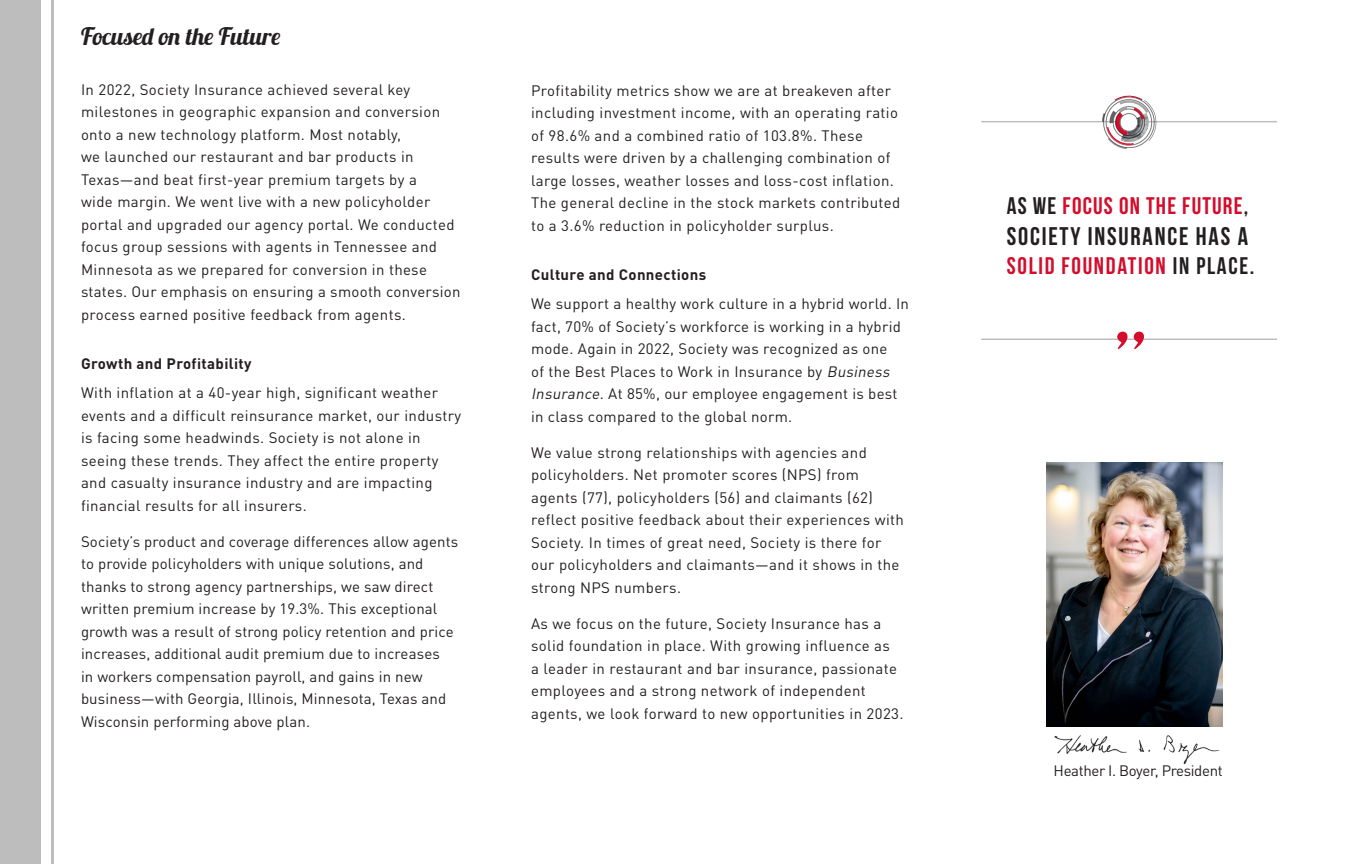
<style>
.page{position:relative;width:1350px;height:864px;background:#fff}
.page>*{position:absolute;margin:0;border:0;box-sizing:border-box;transform-origin:0 0}
.t1{font:25.5px "Bebas Neue";letter-spacing:.07em;color:#231f20}
.t2{font:24px "Bebas Neue";letter-spacing:.07em;color:#d30d2b}
.t3{font:24px "Bebas Neue";letter-spacing:.05em;color:#d30d2b}
.t4{font:24px "Lobster 1.3";color:#231f20}
.t5{font:15px/22.5px "DINOT";letter-spacing:.025em;color:#231f20}
.t6{font:700 15px "DINOT";letter-spacing:.025em;color:#231f20}
.t7{font:15px "DINOT";letter-spacing:-.025em;color:#231f20}
.s1{font-style:italic}
.s2{color:#231f20}
</style>
<div class="page">
<div style="left:0;top:0;width:40px;height:864px;background:#bdbdbd"></div>
<hr style="left:51px;top:0;width:3px;height:864px;background:#bdbdbd">
<img style="left:1046px;top:462px;width:177px;height:264px">
<img style="left:1054px;top:735px;width:166px;height:30px">
<hr style="left:981px;top:121px;width:296px;height:1px;background:#bdbdbd">
<svg style="left:1102px;top:96px;width:54px;height:53px"></svg>
<hr style="left:981px;top:339px;width:296px;height:1px;background:#bdbdbd">
<svg style="left:1117px;top:338px;width:27px;height:1px"></svg>
<p class="t4" style="left:81px;top:21px;width:201px">Focused on the Future</p>
<p class="t5" style="left:81px;top:78px;width:381px">In 2022, Society Insurance achieved several key milestones in geographic expansion and conversion onto a new technology platform. Most notably,<br>we launched our restaurant and bar products in Texas—and beat first-year premium targets by a<br>wide margin. We went live with a new policyholder portal and upgraded our agency portal. We conducted focus group sessions with agents in Tennessee and Minnesota as we prepared for conversion in these states. Our emphasis on ensuring a smooth conversion process earned positive feedback from agents.</p>
<p class="t6" style="left:81px;top:354px;width:172px">Growth and Profitability</p>
<p class="t5" style="left:81px;top:381px;width:382px">With inflation at a 40-year high, significant weather events and a difficult reinsurance market, our industry is facing some headwinds. Society is not alone in seeing these trends. They affect the entire property and casualty insurance industry and are impacting financial results for all insurers.</p>
<p class="t5" style="left:81px;top:530px;width:379px">Society’s product and coverage differences allow agents to provide policyholders with unique solutions, and thanks to strong agency partnerships, we saw direct written premium increase by 19.3%. This exceptional growth was a result of strong policy retention and price increases, additional audit premium due to increases<br>in workers compensation payroll, and gains in new business—with Georgia, Illinois, Minnesota, Texas and Wisconsin performing above plan.</p>
<p class="t5" style="left:531px;top:79px;width:371px">Profitability metrics show we are at breakeven after including investment income, with an operating ratio of 98.6% and a combined ratio of 103.8%. These results were driven by a challenging combination of large losses, weather losses and loss-cost inflation.<br>The general decline in the stock markets contributed to a 3.6% reduction in policyholder surplus.</p>
<p class="t6" style="left:531px;top:265px;width:177px">Culture and Connections</p>
<p class="t5" style="left:531px;top:293px;width:379px">We support a healthy work culture in a hybrid world. In fact, 70% of Society’s workforce is working in a hybrid mode. Again in 2022, Society was recognized as one<br>of the Best Places to Work in Insurance by <span class="s1">Business Insurance</span>. At 85%, our employee engagement is best in class compared to the global norm.</p>
<p class="t5" style="left:531px;top:441px;width:374px">We value strong relationships with agencies and policyholders. Net promoter scores (NPS) from agents (77), policyholders (56) and claimants (62) reflect positive feedback about their experiences with Society. In times of great need, Society is there for our policyholders and claimants—and it shows in the strong NPS numbers.</p>
<p class="t5" style="left:531px;top:612px;width:374px">As we focus on the future, Society Insurance has a solid foundation in place. With growing influence as<br>a leader in restaurant and bar insurance, passionate employees and a strong network of independent agents, we look forward to new opportunities in 2023.</p>
<p class="t3" style="left:1007px;top:193px;width:243px"><span class="s2">AS WE</span> FOCUS ON THE FUTURE<span class="s2">,</span></p>
<p class="t1" style="left:1007px;top:222px;width:243px">SOCIETY INSURANCE HAS A</p>
<p class="t2" style="left:1007px;top:252px;width:249px">SOLID FOUNDATION <span class="s2">IN PLACE.</span></p>
<p class="t7" style="left:1054px;top:761px;width:171px">Heather I. Boyer, President</p>
</div>
